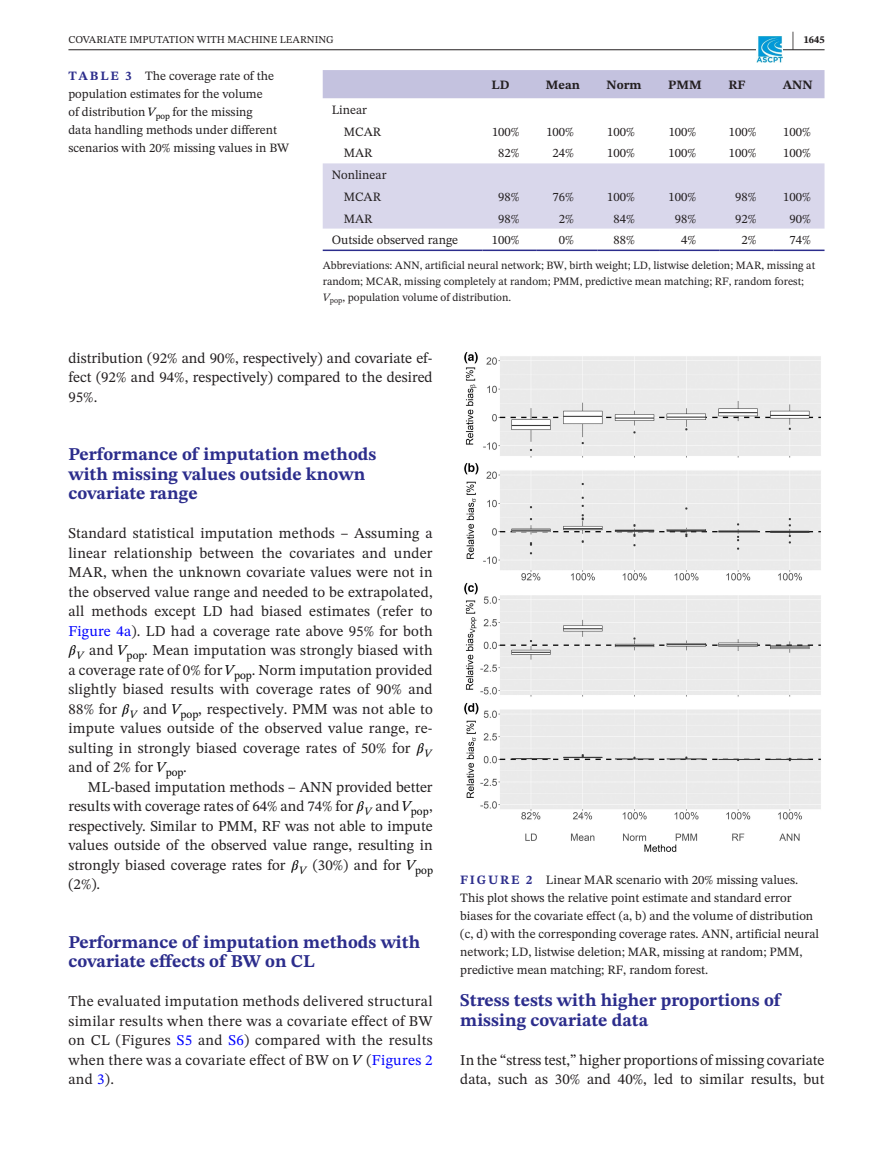
<style>
.page{position:relative;width:893px;height:1174px;background:#fff}
.page>*{position:absolute;margin:0;border:0;box-sizing:border-box;transform-origin:0 0}
.t1{font:700 21px "STIX Two Text";color:#231f20;scale:.42 1}
.t2{font:700 18px/19.5px "STIX Two Text";color:#2c2d8c}
.t3{font:15px/19.5px "STIX Two Text";color:#231f20;text-align:justify}
.t4{font:12.75px/18px "STIX Two Text";color:#231f20}
.t5{font:700 12.75px "STIX Two Text";color:#231f20}
.t6{font:11.25px/15.8px "STIX Two Text";color:#231f20}
.t7{font:10.5px "STIX Two Text";color:#231f20}
.t8{font:700 10.5px "STIX Two Text";color:#231f20}
.s1{font-weight:700;color:#2c2d8c}
.s2{font-style:italic;color:#000}
.s3{font-style:italic}
.s4{color:#00f}
.s5{font-family:"STIX Math";font-style:italic;color:#000}
</style>
<div class="page">
<hr style="left:68px;top:49px;width:756px;height:1px;background:#231f20">
<img style="left:757px;top:37px;width:25px;height:25px">
<div style="left:323px;top:70px;width:501px;height:28px;background:#c4c2df"></div>
<div style="left:323px;top:163px;width:501px;height:66px;background:#d9d7eb"></div>
<hr style="left:323px;top:249px;width:159px;height:2px;background:#2c2d8c">
<hr style="left:482px;top:249px;width:55px;height:2px;background:#2c2d8c">
<hr style="left:537px;top:249px;width:61px;height:2px;background:#2c2d8c">
<hr style="left:598px;top:249px;width:61px;height:2px;background:#2c2d8c">
<hr style="left:659px;top:249px;width:60px;height:2px;background:#2c2d8c">
<hr style="left:719px;top:249px;width:55px;height:2px;background:#2c2d8c">
<hr style="left:774px;top:249px;width:50px;height:2px;background:#2c2d8c">
<img style="left:464px;top:352px;width:357px;height:500px">
<h1 class="t1" style="left:792px;top:24px;width:8px">|</h1>
<p class="t7" style="left:68px;top:32px;width:267px">COVARIATE IMPUTATION WITH MACHINE LEARNING</p>
<p class="t8" style="left:804px;top:32px;width:22px">1645</p>
<p class="t4" style="left:68px;top:66px;width:222px"><span class="s1">TABLE 3</span> The coverage rate of the population estimates for the volume<br>of distribution <span class="s2">V</span><sub>pop</sub> for the missing<br>data handling methods under different scenarios with 20% missing values in BW</p>
<p class="t4" style="left:344px;top:99px;width:39px;line-height:21.8px;text-indent:-12px">Linear<br>MCAR</p>
<p class="t5" style="left:491px;top:76px;width:20px">LD</p>
<p class="t5" style="left:546px;top:76px;width:36px">Mean</p>
<p class="t5" style="left:607px;top:76px;width:36px">Norm</p>
<p class="t5" style="left:668px;top:76px;width:35px">PMM</p>
<p class="t5" style="left:728px;top:76px;width:19px">RF</p>
<p class="t5" style="left:783px;top:76px;width:31px">ANN</p>
<p class="t4" style="left:492px;top:122px;width:29px">100%</p>
<p class="t4" style="left:546px;top:122px;width:29px">100%</p>
<p class="t4" style="left:607px;top:122px;width:29px">100%</p>
<p class="t4" style="left:669px;top:122px;width:29px">100%</p>
<p class="t4" style="left:729px;top:122px;width:29px">100%</p>
<p class="t4" style="left:783px;top:122px;width:29px">100%</p>
<p class="t4" style="left:344px;top:144px;width:30px">MAR</p>
<p class="t4" style="left:498px;top:144px;width:23px">82%</p>
<p class="t4" style="left:553px;top:144px;width:23px">24%</p>
<p class="t4" style="left:607px;top:144px;width:29px">100%</p>
<p class="t4" style="left:669px;top:144px;width:29px">100%</p>
<p class="t4" style="left:729px;top:144px;width:29px">100%</p>
<p class="t4" style="left:783px;top:144px;width:29px">100%</p>
<p class="t4" style="left:332px;top:164px;width:56px;line-height:21.8px;text-align:center">Nonlinear<br>MCAR</p>
<p class="t4" style="left:498px;top:187px;width:23px">98%</p>
<p class="t4" style="left:553px;top:187px;width:23px">76%</p>
<p class="t4" style="left:607px;top:187px;width:29px">100%</p>
<p class="t4" style="left:669px;top:187px;width:29px">100%</p>
<p class="t4" style="left:735px;top:187px;width:23px">98%</p>
<p class="t4" style="left:783px;top:187px;width:29px">100%</p>
<p class="t4" style="left:344px;top:209px;width:30px">MAR</p>
<p class="t4" style="left:498px;top:209px;width:23px">98%</p>
<p class="t4" style="left:559px;top:209px;width:17px">2%</p>
<p class="t4" style="left:613px;top:209px;width:23px">84%</p>
<p class="t4" style="left:675px;top:209px;width:23px">98%</p>
<p class="t4" style="left:735px;top:209px;width:23px">92%</p>
<p class="t4" style="left:789px;top:209px;width:23px">90%</p>
<p class="t4" style="left:332px;top:231px;width:128px">Outside observed range</p>
<p class="t4" style="left:492px;top:231px;width:29px">100%</p>
<p class="t4" style="left:559px;top:231px;width:17px">0%</p>
<p class="t4" style="left:613px;top:231px;width:23px">88%</p>
<p class="t4" style="left:681px;top:231px;width:17px">4%</p>
<p class="t4" style="left:741px;top:231px;width:17px">2%</p>
<p class="t4" style="left:789px;top:231px;width:23px">74%</p>
<p class="t6" style="left:323px;top:257px;width:494px">Abbreviations: ANN, artificial neural network; BW, birth weight; LD, listwise deletion; MAR, missing at random; MCAR, missing completely at random; PMM, predictive mean matching; RF, random forest;<br><span class="s3">V</span><sub>pop</sub>, population volume of distribution.</p>
<p class="t3" style="left:68px;top:348px;width:366px">distribution (92% and 90%, respectively) and covariate ef&shy;fect (92% and 94%, respectively) compared to the desired 95%.</p>
<p class="t2" style="left:68px;top:445px;width:310px">Performance of imputation methods with missing values outside known covariate range</p>
<p class="t3" style="left:68px;top:523px;width:366px">Standard statistical imputation methods – Assuming a linear relationship between the covariates and under MAR, when the unknown covariate values were not in the observed value range and needed to be extrapolated, all methods except LD had biased estimates (refer to <span class="s4">Figure 4a</span>). LD had a coverage rate above 95% for both <span class="s5">𝛽</span><sub>V</sub> and <span class="s2">V</span><sub>pop</sub>. Mean imputation was strongly biased with a coverage rate of 0% for <span class="s2">V</span><sub>pop</sub>. Norm imputation provided slightly biased results with coverage rates of 90% and 88% for <span class="s5">𝛽</span><sub>V</sub> and <span class="s2">V</span><sub>pop</sub>, respectively. PMM was not able to impute values outside of the observed value range, re&shy;sulting in strongly biased coverage rates of 50% for <span class="s5">𝛽</span><sub>V </sub>and of 2% for <span class="s2">V</span><sub>pop</sub>.</p>
<p class="t3" style="left:68px;top:777px;width:366px;text-indent:20px">ML-based imputation methods – ANN provided better results with coverage rates of 64% and 74% for <span class="s5">𝛽</span><sub>V</sub> and <span class="s2">V</span><sub>pop</sub>, respectively. Similar to PMM, RF was not able to impute values outside of the observed value range, resulting in strongly biased coverage rates for <span class="s5">𝛽</span><sub>V</sub> (30%) and for <span class="s2">V</span><sub>pop </sub>(2%).</p>
<p class="t4" style="left:460px;top:871px;width:360px"><span class="s1">FIGURE 2</span> Linear MAR scenario with 20% missing values.<br>This plot shows the relative point estimate and standard error biases for the covariate effect (a, b) and the volume of distribution (c, d) with the corresponding coverage rates. ANN, artificial neural network; LD, listwise deletion; MAR, missing at random; PMM, predictive mean matching; RF, random forest.</p>
<p class="t2" style="left:68px;top:932px;width:353px">Performance of imputation methods with covariate effects of BW on CL</p>
<p class="t3" style="left:68px;top:991px;width:366px">The evaluated imputation methods delivered structural similar results when there was a covariate effect of BW on CL (Figures <span class="s4">S5</span> and <span class="s4">S6</span>) compared with the results when there was a covariate effect of BW on <span class="s2">V</span> (<span class="s4">Figures 2 </span>and <span class="s4">3</span>).</p>
<p class="t2" style="left:460px;top:991px;width:322px">Stress tests with higher proportions of missing covariate data</p>
<p class="t3" style="left:460px;top:1050px;width:366px">In the “stress test,” higher proportions of missing covariate data, such as 30% and 40%, led to similar results, but</p>
</div>
